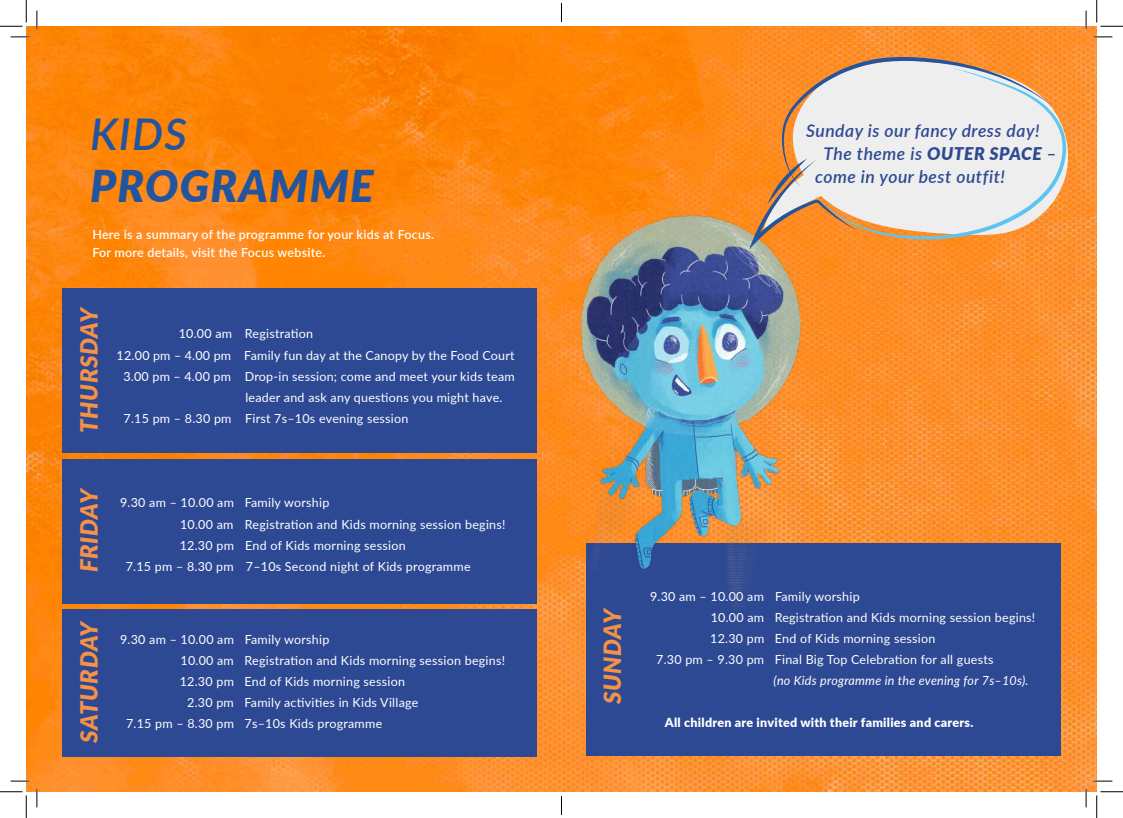
<style>
.page{position:relative;width:1123px;height:818px;background:#fff}
.page>*{position:absolute;margin:0;border:0;box-sizing:border-box;transform-origin:0 0}
.t1{font:italic 900 43.75px "Lato";letter-spacing:.03em;color:#23549e}
.t2{font:italic 600 43.75px "Lato";color:#23549e}
.t3{font:italic 900 23.75px "Lato";letter-spacing:.03em;color:#f59246}
.t4{font:italic 600 17.5px "Lato";letter-spacing:.03em;color:#2e4994}
.t5{font:12.5px "Lato";letter-spacing:.02em;color:#fff}
.t6{font:600 12.5px/17.5px "Lato";letter-spacing:.02em;color:#fff}
.t7{font:900 12.5px "Lato";letter-spacing:.02em;color:#fff}
.t8{font:italic 12.5px "Lato";letter-spacing:.02em;color:#fff}
.s1{font-weight:900}
</style>
<div class="page">
<img style="left:26px;top:26px;width:1070px;height:766px">
<div style="left:586px;top:544px;width:475px;height:212px;background:#2e4994"></div>
<img style="left:525px;top:250px;width:215px;height:370px">
<div style="left:62px;top:288px;width:474px;height:165px;background:#2e4994"></div>
<img style="left:537px;top:179px;width:322px;height:420px">
<svg style="left:1052px;top:67px;width:16px;height:174px;background:#e8b077"></svg>
<svg style="left:749px;top:57px;width:303px;height:192px;background:#e9cbae"></svg>
<div style="left:62px;top:459px;width:474px;height:144px;background:#2e4994"></div>
<div style="left:62px;top:609px;width:475px;height:147px;background:#2e4994"></div>
<svg style="left:11px;top:36px;width:18px;height:2px"></svg>
<svg style="left:1093px;top:36px;width:19px;height:2px"></svg>
<svg style="left:11px;top:780px;width:18px;height:2px"></svg>
<svg style="left:1093px;top:780px;width:19px;height:2px"></svg>
<svg style="left:36px;top:11px;width:2px;height:18px"></svg>
<svg style="left:36px;top:788px;width:2px;height:19px"></svg>
<svg style="left:1085px;top:11px;width:1px;height:18px"></svg>
<svg style="left:1085px;top:788px;width:1px;height:19px"></svg>
<svg style="left:0;top:0;width:27px;height:27px"></svg>
<svg style="left:0;top:791px;width:27px;height:27px"></svg>
<svg style="left:1096px;top:0;width:27px;height:27px"></svg>
<svg style="left:1096px;top:791px;width:27px;height:27px"></svg>
<svg style="left:561px;top:3px;width:1px;height:19px"></svg>
<svg style="left:561px;top:796px;width:1px;height:19px"></svg>
<h1 class="t2" style="left:90px;top:102px;width:98px">KIDS</h1>
<h1 class="t1" style="left:90px;top:153px;width:285px">PROGRAMME</h1>
<p class="t6" style="left:92px;top:225px;width:343px">Here is a summary of the programme for your kids at Focus.<br>For more details, visit the Focus website.</p>
<h2 class="t3" style="left:71px;top:433px;width:127px;rotate:-90deg">THURSDAY</h2>
<p class="t5" style="left:179px;top:325px;width:136px">10.00 am Registration</p>
<p class="t5" style="left:117px;top:347px;width:399px">12.00 pm – 4.00 pm Family fun day at the Canopy by the Food Court</p>
<p class="t5" style="left:123px;top:368px;width:393px">3.00 pm – 4.00 pm Drop-in session; come and meet your kids team</p>
<p class="t5" style="left:245px;top:389px;width:259px">leader and ask any questions you might have.</p>
<p class="t5" style="left:124px;top:410px;width:286px">7.15 pm – 8.30 pm First 7s–10s evening session</p>
<h2 class="t3" style="left:71px;top:572px;width:86px;rotate:-90deg">FRIDAY</h2>
<h2 class="t3" style="left:71px;top:743px;width:124px;rotate:-90deg">SATURDAY</h2>
<p class="t5" style="left:120px;top:493px;width:211px">9.30 am – 10.00 am Family worship</p>
<p class="t5" style="left:180px;top:515px;width:327px">10.00 am Registration and Kids morning session begins!</p>
<p class="t5" style="left:180px;top:536px;width:227px">12.30 pm End of Kids morning session</p>
<p class="t5" style="left:126px;top:557px;width:346px">7.15 pm – 8.30 pm 7–10s Second night of Kids programme</p>
<p class="t5" style="left:120px;top:631px;width:211px">9.30 am – 10.00 am Family worship</p>
<p class="t5" style="left:180px;top:652px;width:326px">10.00 am Registration and Kids morning session begins!</p>
<p class="t5" style="left:180px;top:673px;width:227px">12.30 pm End of Kids morning session</p>
<p class="t5" style="left:187px;top:694px;width:233px">2.30 pm Family activities in Kids Village</p>
<p class="t5" style="left:126px;top:715px;width:258px">7.15 pm – 8.30 pm 7s–10s Kids programme</p>
<h3 class="t4" style="left:806px;top:118px;width:235px">Sunday is our fancy dress day!</h3>
<h3 class="t4" style="left:823px;top:141px;width:234px">The theme is <span class="s1">OUTER SPACE</span> –</h3>
<h3 class="t4" style="left:815px;top:164px;width:191px">come in your best outfit!</h3>
<h2 class="t3" style="left:595px;top:704px;width:98px;rotate:-90deg">SUNDAY</h2>
<p class="t5" style="left:650px;top:587px;width:211px">9.30 am – 10.00 am Family worship</p>
<p class="t5" style="left:710px;top:608px;width:326px">10.00 am Registration and Kids morning session begins!</p>
<p class="t5" style="left:710px;top:629px;width:227px">12.30 pm End of Kids morning session</p>
<p class="t5" style="left:656px;top:650px;width:339px">7.30 pm – 9.30 pm Final Big Top Celebration for all guests</p>
<p class="t8" style="left:773px;top:671px;width:256px">(no Kids programme in the evening for 7s–10s).</p>
<p class="t7" style="left:665px;top:713px;width:310px">All children are invited with their families and carers.</p>
</div>
